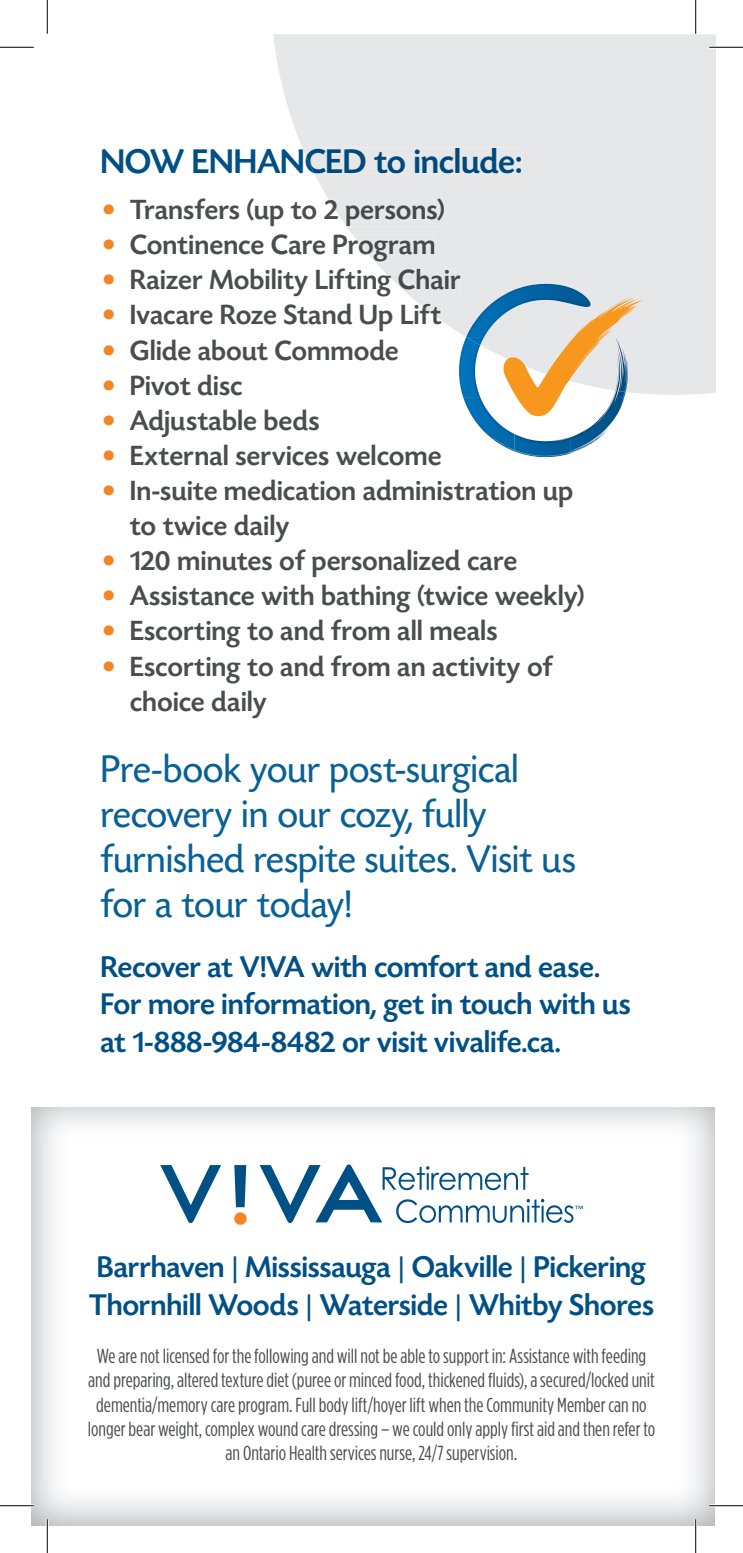
<style>
.page{position:relative;width:743px;height:1553px;background:#fff}
.page>*{position:absolute;margin:0;border:0;box-sizing:border-box;transform-origin:0 0}
.t1{font:40.5px/45px "Today Sans HEFOP";letter-spacing:.01em;color:#086095}
.t2{font:500 36px "Today Sans HEFOP";letter-spacing:.015em;color:#00497d}
.t3{font:500 31.5px/37.8px "Today Sans HEFOP";letter-spacing:.01em;color:#005086}
.t4{font:500 29.25px/35.1px "Today Sans HEFOP";letter-spacing:.02em;color:#4b4c4d}
.t5{font:500 29.25px/35.1px "Today Sans HEFOP";letter-spacing:.02em;color:#474849}
.t6{font:500 29.25px/35.1px "Today Sans HEFOP";color:#f58425;text-align:justify}
.t7{font:condensed 20.25px/24.3px "Gotham HTF";color:#4b4c4d;text-align:center}
.s1{color:#f58425}
</style>
<div class="page">
<img style="left:31px;top:1107px;width:683px;height:419px">
<svg style="left:273px;top:34px;width:443px;height:361px;fill:#e6e7e9"></svg>
<div style="left:302px;top:148px;width:219px;height:25px;background:#e6e7e9"></div>
<svg style="left:328px;top:198px;width:116px;height:28px"></svg>
<svg style="left:352px;top:235px;width:82px;height:27px"></svg>
<svg style="left:381px;top:269px;width:79px;height:28px"></svg>
<svg style="left:419px;top:304px;width:22px;height:17px"></svg>
<img style="left:459px;top:337px;width:21px;height:60px">
<img style="left:463px;top:397px;width:51px;height:54px">
<img style="left:514px;top:434px;width:56px;height:23px">
<img style="left:570px;top:417px;width:46px;height:34px">
<img style="left:466px;top:284px;width:149px;height:54px">
<img style="left:467px;top:338px;width:16px;height:7px">
<svg style="left:503px;top:297px;width:139px;height:120px"></svg>
<div style="left:234px;top:1212px;width:12px;height:12px;background:#f58425;border-radius:50%"></div>
<svg style="left:234px;top:1165px;width:12px;height:42px"></svg>
<svg style="left:160px;top:1165px;width:61px;height:58px"></svg>
<svg style="left:259px;top:1164px;width:323px;height:59px"></svg>
<hr style="left:709px;top:46px;width:33px;height:3px;background:#fff">
<hr style="left:0;top:1504px;width:34px;height:3px;background:#fff">
<hr style="left:709px;top:1504px;width:33px;height:3px;background:#fff">
<hr style="left:46px;top:1519px;width:3px;height:33px;background:#fff">
<hr style="left:694px;top:1519px;width:3px;height:33px;background:#fff">
<hr style="left:0;top:47px;width:34px;height:1px;background:#000">
<hr style="left:709px;top:47px;width:33px;height:1px;background:#000">
<hr style="left:0;top:1505px;width:34px;height:1px;background:#000">
<hr style="left:709px;top:1505px;width:33px;height:1px;background:#000">
<hr style="left:47px;top:0;width:1px;height:34px;background:#000">
<hr style="left:47px;top:1519px;width:1px;height:33px;background:#000">
<hr style="left:695px;top:0;width:1px;height:34px;background:#000">
<hr style="left:695px;top:1519px;width:1px;height:33px;background:#000">
<h2 class="t2" style="left:101px;top:143px;width:422px">NOW ENHANCED to include:</h2>
<h3 class="t5" style="left:130px;top:193px;width:332px">Transfers (up to 2 persons)<br>Continence Care Program<br>Raizer Mobility Lifting Chair<br>Ivacare Roze Stand Up Lift</h3>
<h3 class="t6" style="left:101px;top:193px;width:18px">• • • •</h3>
<h3 class="t4" style="left:101px;top:333px;width:299px"><span class="s1">•</span> Glide about Commode</h3>
<h3 class="t4" style="left:101px;top:369px;width:143px"><span class="s1">•</span> Pivot disc</h3>
<h3 class="t4" style="left:101px;top:404px;width:220px"><span class="s1">•</span> Adjustable beds</h3>
<h3 class="t4" style="left:101px;top:439px;width:342px"><span class="s1">•</span> External services welcome</h3>
<h3 class="t4" style="left:130px;top:474px;width:444px;text-indent:-29px"><span class="s1">•</span> In-suite medication administration up to twice daily</h3>
<h3 class="t4" style="left:101px;top:544px;width:417px"><span class="s1">•</span> 120 minutes of personalized care</h3>
<h3 class="t4" style="left:101px;top:579px;width:485px"><span class="s1">•</span> Assistance with bathing (twice weekly)</h3>
<h3 class="t4" style="left:101px;top:614px;width:398px"><span class="s1">•</span> Escorting to and from all meals</h3>
<h3 class="t4" style="left:130px;top:649px;width:424px;text-indent:-29px"><span class="s1">•</span> Escorting to and from an activity of choice daily</h3>
<h1 class="t1" style="left:101px;top:748px;width:476px">Pre-book your post-surgical recovery in our cozy, fully furnished respite suites. Visit us for a tour today!</h1>
<h3 class="t3" style="left:101px;top:948px;width:531px">Recover at V!VA with comfort and ease.<br>For more information, get in touch with us at 1-888-984-8482 or visit vivalife.ca.</h3>
<h3 class="t3" style="left:89px;top:1249px;width:566px">Barrhaven | Mississauga | Oakville | Pickering<br>Thornhill Woods | Waterside | Whitby Shores</h3>
<p class="t7" style="left:88px;top:1343px;width:569px">We are not licensed for the following and will not be able to support in: Assistance with feeding and preparing, altered texture diet (puree or minced food, thickened fluids), a secured/locked unit dementia/memory care program. Full body lift/hoyer lift when the Community Member can no longer bear weight, complex wound care dressing – we could only apply first aid and then refer to an Ontario Health services nurse, 24/7 supervision.</p>
</div>
